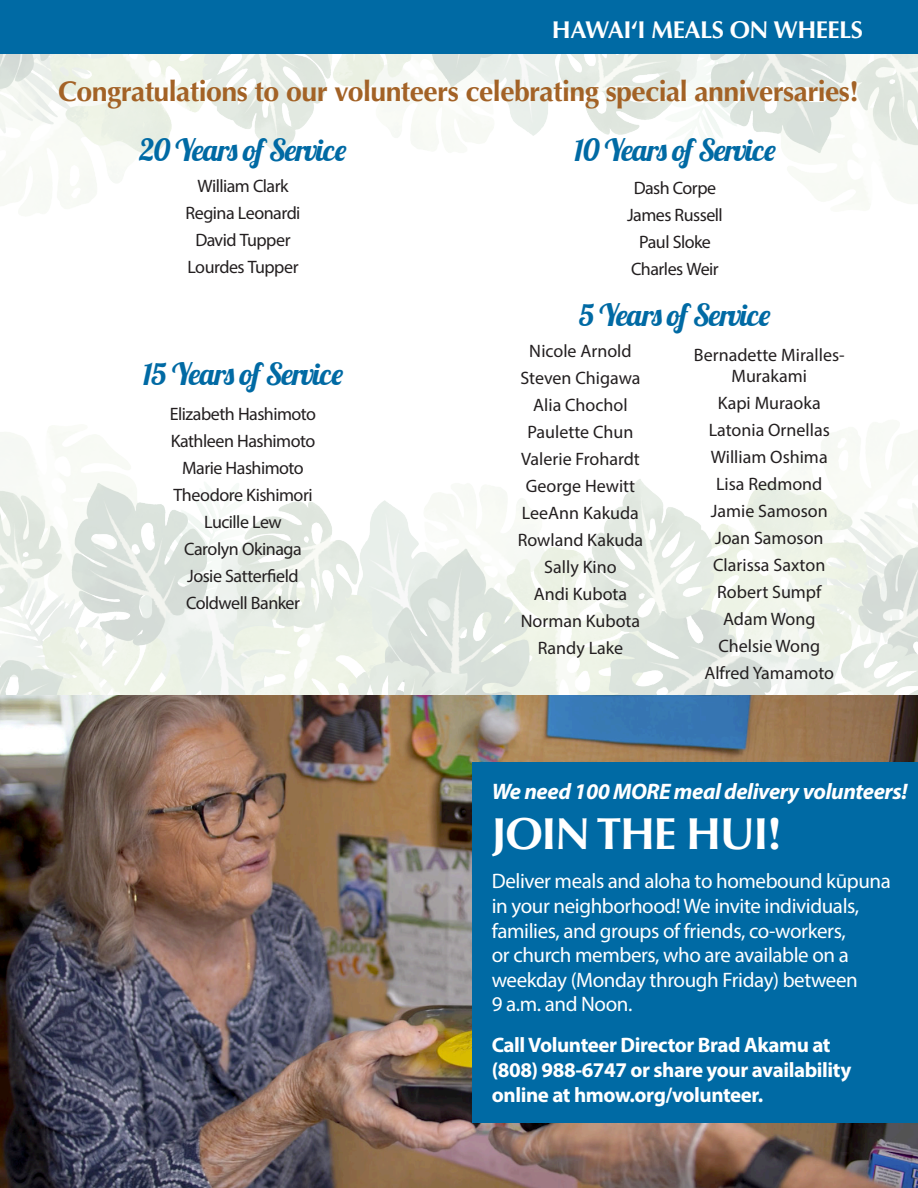
<style>
.page{position:relative;width:918px;height:1188px;background:#fff}
.page>*{position:absolute;margin:0;border:0;box-sizing:border-box;transform-origin:0 0}
.t1{font:700 45px "Optima";letter-spacing:-.03em;color:#fff}
.t2{font:30px "Lobster";letter-spacing:-.025em;color:#006aa4}
.t3{font:700 28.5px "Optima";letter-spacing:-.02em;color:#a36226}
.t4{font:700 24.3px "Optima";letter-spacing:-.02em;color:#fff}
.t5{font:italic 700 22.5px "Myriad Pro";letter-spacing:-.02em;color:#fff}
.t6{font:21px/24.6px "Myriad Pro";letter-spacing:-.02em;color:#fff}
.t7{font:700 21px "Myriad Pro";letter-spacing:-.02em;color:#fff}
.t8{font:18px/21px "Myriad Pro";color:#231f20;text-align:center}
.t9{font:18px "Myriad Pro";letter-spacing:-.03em;color:#231f20}
.t10{font:18px "Myriad Pro";letter-spacing:-.025em;color:#231f20}
</style>
<div class="page">
<img style="left:0;top:430px;width:918px;height:758px">
<img style="left:0;top:54px;width:918px;height:152px">
<div style="left:0;top:0;width:918px;height:54px;background:#006aa4"></div>
<div style="left:473px;top:762px;width:445px;height:361px;background:#006aa4"></div>
<p class="t4" style="left:552px;top:16px;width:313px">HAWAI‘I MEALS ON WHEELS</p>
<p class="t3" style="left:58px;top:75px;width:802px">Congratulations to our volunteers celebrating special anniversaries!</p>
<p class="t2" style="left:140px;top:131px;width:209px">20 Years of Service</p>
<p class="t9" style="left:197px;top:175px;width:93px">William Clark</p>
<p class="t9" style="left:185px;top:202px;width:117px">Regina Leonardi</p>
<p class="t10" style="left:195px;top:229px;width:97px">David Tupper</p>
<p class="t9" style="left:187px;top:256px;width:113px">Lourdes Tupper</p>
<p class="t2" style="left:143px;top:355px;width:202px">15 Years of Service</p>
<p class="t9" style="left:170px;top:403px;width:148px">Elizabeth Hashimoto</p>
<p class="t9" style="left:171px;top:430px;width:146px">Kathleen Hashimoto</p>
<p class="t9" style="left:182px;top:457px;width:123px">Marie Hashimoto</p>
<p class="t10" style="left:173px;top:484px;width:141px">Theodore Kishimori</p>
<p class="t9" style="left:204px;top:511px;width:79px">Lucille Lew</p>
<p class="t10" style="left:184px;top:538px;width:119px">Carolyn Okinaga</p>
<p class="t10" style="left:187px;top:565px;width:113px">Josie Satterfield</p>
<p class="t9" style="left:186px;top:592px;width:115px">Coldwell Banker</p>
<p class="t2" style="left:574px;top:131px;width:203px">10 Years of Service</p>
<p class="t9" style="left:634px;top:177px;width:84px">Dash Corpe</p>
<p class="t9" style="left:627px;top:204px;width:97px">James Russell</p>
<p class="t9" style="left:639px;top:231px;width:73px">Paul Sloke</p>
<p class="t9" style="left:631px;top:258px;width:89px">Charles Weir</p>
<p class="t2" style="left:579px;top:296px;width:194px">5 Years of Service</p>
<p class="t8" style="left:529px;top:340px;width:104px">Nicole Arnold</p>
<p class="t8" style="left:520px;top:367px;width:122px">Steven Chigawa</p>
<p class="t8" style="left:533px;top:394px;width:96px">Alia Chochol</p>
<p class="t8" style="left:528px;top:421px;width:107px">Paulette Chun</p>
<p class="t8" style="left:521px;top:448px;width:120px">Valerie Frohardt</p>
<p class="t8" style="left:526px;top:475px;width:111px">George Hewitt</p>
<p class="t8" style="left:522px;top:502px;width:119px">LeeAnn Kakuda</p>
<p class="t8" style="left:518px;top:529px;width:127px">Rowland Kakuda</p>
<p class="t8" style="left:544px;top:556px;width:74px">Sally Kino</p>
<p class="t8" style="left:534px;top:583px;width:95px">Andi Kubota</p>
<p class="t8" style="left:521px;top:610px;width:121px">Norman Kubota</p>
<p class="t8" style="left:538px;top:637px;width:87px">Randy Lake</p>
<p class="t8" style="left:694px;top:344px;width:152px">Bernadette Miralles-<br>Murakami</p>
<p class="t8" style="left:718px;top:392px;width:105px">Kapi Muraoka</p>
<p class="t8" style="left:709px;top:419px;width:123px">Latonia Ornellas</p>
<p class="t8" style="left:711px;top:446px;width:118px">William Oshima</p>
<p class="t8" style="left:716px;top:473px;width:108px">Lisa Redmond</p>
<p class="t8" style="left:711px;top:500px;width:118px">Jamie Samoson</p>
<p class="t8" style="left:715px;top:527px;width:110px">Joan Samoson</p>
<p class="t8" style="left:713px;top:554px;width:114px">Clarissa Saxton</p>
<p class="t8" style="left:717px;top:581px;width:106px">Robert Sumpf</p>
<p class="t8" style="left:723px;top:608px;width:94px">Adam Wong</p>
<p class="t8" style="left:718px;top:635px;width:103px">Chelsie Wong</p>
<p class="t8" style="left:704px;top:662px;width:131px">Alfred Yamamoto</p>
<p class="t5" style="left:492px;top:777px;width:417px">We need 100 MORE meal delivery volunteers!</p>
<p class="t1" style="left:492px;top:808px;width:292px">JOIN THE HUI!</p>
<p class="t6" style="left:492px;top:869px;width:401px">Deliver meals and aloha to homebound kūpuna in your neighborhood! We invite individuals, families, and groups of friends, co-workers,<br>or church members, who are available on a weekday (Monday through Friday) between</p>
<p class="t6" style="left:492px;top:992px;width:142px">9 a.m. and Noon.</p>
<p class="t7" style="left:492px;top:1032px;width:340px">Call Volunteer Director Brad Akamu at</p>
<p class="t7" style="left:492px;top:1056px;width:361px">(808) 988-6747 or share your availability</p>
<p class="t7" style="left:492px;top:1081px;width:273px">online at hmow.org/volunteer.</p>
</div>
